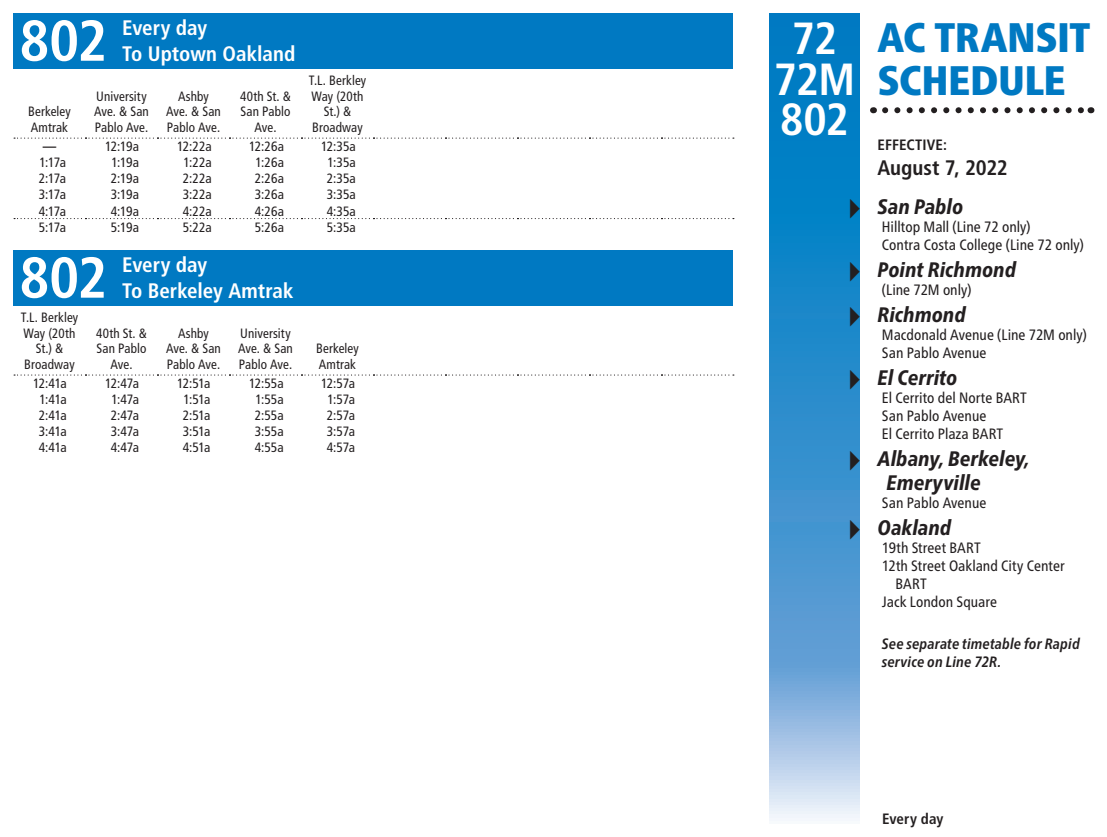
<style>
.page{position:relative;width:1107px;height:837px;background:#fff}
.page>*{position:absolute;margin:0;border:0;box-sizing:border-box;transform-origin:0 0}
.t1{font:700 condensed 57.6px "Frutiger LT Std";letter-spacing:-.015em;color:#fff}
.CoverLine4{font:700 condensed 45px "Frutiger LT Std";letter-spacing:-.03em;color:#fff}
.t2{font:900 condensed 41.25px/43.5px "Frutiger Neue LTW1 G";letter-spacing:-.005em;color:#0079c2}
.t3{font:italic 800 condensed 21px/24px "Frutiger Neue LTW1 G";color:#231f20;text-align:center}
.t4{font:700 condensed 21px/25.5px "Frutiger LT Std";color:#fff}
.t5{font:700 condensed 21px "Frutiger LT Std";letter-spacing:-.005em;color:#231f20}
.t6{font:condensed 15px/18px "Frutiger Neue LTW1 G";color:#231f20}
.t7{font:italic 700 condensed 15px/18px "Frutiger Neue LTW1 G";letter-spacing:.01em;color:#231f20}
.t8{font:700 condensed 15px "Frutiger LT Std";letter-spacing:.005em;color:#231f20}
.t9{font:condensed 13.5px/15.8px "Frutiger LT Std";color:#231f20;text-align:center}
.t10{font:700 condensed 13.5px "Frutiger LT Std";color:#231f20}
.s1{font-family:"Lucida Grande";font-weight:400;font-style:normal;font-stretch:normal;font-size:33px}
</style>
<div class="page">
<svg style="left:770px;top:14px;width:90px;height:807px;background:#3d95d0"></svg>
<svg style="left:885px;top:107px;width:199px;height:6px"></svg>
<div style="left:14px;top:14px;width:720px;height:55px;background:#0079c2"></div>
<svg style="left:14px;top:218px;width:720px;height:1px"></svg>
<svg style="left:14px;top:138px;width:720px;height:1px"></svg>
<div style="left:14px;top:250px;width:720px;height:56px;background:#0079c2"></div>
<svg style="left:14px;top:374px;width:720px;height:2px"></svg>
<h1 class="t1" style="left:20px;top:7px;width:89px">802</h1>
<h3 class="t4" style="left:122px;top:15px;width:175px">Every day<br>To Uptown Oakland</h3>
<p class="t9" style="left:28px;top:104px;width:44px;text-align:left">Berkeley<br>Amtrak</p>
<p class="t9" style="left:94px;top:88px;width:56px;text-align:left">University<br>Ave. &amp; San<br>Pablo Ave.</p>
<p class="t9" style="left:166px;top:88px;width:56px">Ashby<br>Ave. &amp; San<br>Pablo Ave.</p>
<p class="t9" style="left:240px;top:88px;width:52px">40th St. &amp;<br>San Pablo<br>Ave.</p>
<p class="t9" style="left:309px;top:72px;width:59px">T.L. Berkley<br>Way (20th<br>St.) &amp;<br>Broadway</p>
<p class="t10" style="left:43px;top:138px;width:15px">—</p>
<p class="t9" style="left:105px;top:139px;width:35px">12:19a</p>
<p class="t9" style="left:177px;top:139px;width:36px">12:22a</p>
<p class="t9" style="left:249px;top:139px;width:36px">12:26a</p>
<p class="t9" style="left:321px;top:139px;width:36px">12:35a</p>
<p class="t9" style="left:39px;top:155px;width:28px">1:17a</p>
<p class="t9" style="left:111px;top:155px;width:29px">1:19a</p>
<p class="t9" style="left:183px;top:155px;width:30px">1:22a</p>
<p class="t9" style="left:255px;top:155px;width:30px">1:26a</p>
<p class="t9" style="left:327px;top:155px;width:30px">1:35a</p>
<p class="t9" style="left:39px;top:171px;width:29px">2:17a</p>
<p class="t9" style="left:111px;top:171px;width:30px">2:19a</p>
<p class="t9" style="left:183px;top:171px;width:30px">2:22a</p>
<p class="t9" style="left:255px;top:171px;width:30px">2:26a</p>
<p class="t9" style="left:327px;top:171px;width:30px">2:35a</p>
<p class="t9" style="left:39px;top:187px;width:29px">3:17a</p>
<p class="t9" style="left:111px;top:187px;width:30px">3:19a</p>
<p class="t9" style="left:183px;top:187px;width:30px">3:22a</p>
<p class="t9" style="left:255px;top:187px;width:31px">3:26a</p>
<p class="t9" style="left:327px;top:187px;width:30px">3:35a</p>
<p class="t9" style="left:39px;top:203px;width:29px">4:17a</p>
<p class="t9" style="left:111px;top:203px;width:30px">4:19a</p>
<p class="t9" style="left:183px;top:203px;width:31px">4:22a</p>
<p class="t9" style="left:255px;top:203px;width:31px">4:26a</p>
<p class="t9" style="left:327px;top:203px;width:31px">4:35a</p>
<p class="t9" style="left:39px;top:219px;width:29px">5:17a</p>
<p class="t9" style="left:111px;top:219px;width:30px">5:19a</p>
<p class="t9" style="left:183px;top:219px;width:30px">5:22a</p>
<p class="t9" style="left:255px;top:219px;width:31px">5:26a</p>
<p class="t9" style="left:327px;top:219px;width:30px">5:35a</p>
<h1 class="t1" style="left:20px;top:244px;width:89px">802</h1>
<h3 class="t4" style="left:122px;top:252px;width:173px">Every day<br>To Berkeley Amtrak</h3>
<p class="t9" style="left:21px;top:309px;width:59px">T.L. Berkley<br>Way (20th<br>St.) &amp;<br>Broadway</p>
<p class="t9" style="left:96px;top:325px;width:52px">40th St. &amp;<br>San Pablo<br>Ave.</p>
<p class="t9" style="left:166px;top:325px;width:56px">Ashby<br>Ave. &amp; San<br>Pablo Ave.</p>
<p class="t9" style="left:238px;top:325px;width:56px;text-align:left">University<br>Ave. &amp; San<br>Pablo Ave.</p>
<p class="t9" style="left:316px;top:341px;width:44px;text-align:left">Berkeley<br>Amtrak</p>
<p class="t9" style="left:33px;top:376px;width:35px">12:41a</p>
<p class="t9" style="left:105px;top:376px;width:35px">12:47a</p>
<p class="t9" style="left:177px;top:376px;width:35px">12:51a</p>
<p class="t9" style="left:249px;top:376px;width:36px">12:55a</p>
<p class="t9" style="left:321px;top:376px;width:35px">12:57a</p>
<p class="t9" style="left:39px;top:392px;width:29px">1:41a</p>
<p class="t9" style="left:111px;top:392px;width:29px">1:47a</p>
<p class="t9" style="left:183px;top:392px;width:29px">1:51a</p>
<p class="t9" style="left:255px;top:392px;width:30px">1:55a</p>
<p class="t9" style="left:327px;top:392px;width:29px">1:57a</p>
<p class="t9" style="left:39px;top:408px;width:29px">2:41a</p>
<p class="t9" style="left:111px;top:408px;width:30px">2:47a</p>
<p class="t9" style="left:183px;top:408px;width:29px">2:51a</p>
<p class="t9" style="left:255px;top:408px;width:30px">2:55a</p>
<p class="t9" style="left:327px;top:408px;width:30px">2:57a</p>
<p class="t9" style="left:39px;top:424px;width:29px">3:41a</p>
<p class="t9" style="left:111px;top:424px;width:30px">3:47a</p>
<p class="t9" style="left:183px;top:424px;width:29px">3:51a</p>
<p class="t9" style="left:255px;top:424px;width:30px">3:55a</p>
<p class="t9" style="left:327px;top:424px;width:30px">3:57a</p>
<p class="t9" style="left:39px;top:440px;width:30px">4:41a</p>
<p class="t9" style="left:111px;top:440px;width:30px">4:47a</p>
<p class="t9" style="left:183px;top:440px;width:29px">4:51a</p>
<p class="t9" style="left:255px;top:440px;width:30px">4:55a</p>
<p class="t9" style="left:327px;top:440px;width:30px">4:57a</p>
<p class="CoverLine4" style="left:792px;top:12px;width:47px">72</p>
<p class="CoverLine4" style="left:774px;top:52px;width:83px">72M</p>
<p class="CoverLine4" style="left:780px;top:93px;width:70px">802</p>
<h3 class="t2" style="left:878px;top:12px;width:214px">AC TRANSIT<br>SCHEDULE</h3>
<p class="t8" style="left:878px;top:136px;width:71px">EFFECTIVE:</p>
<h3 class="t5" style="left:878px;top:155px;width:132px">August 7, 2022</h3>
<p class="t3" style="left:844px;top:193px;width:120px"><span class="s1">▸</span> San Pablo</p>
<p class="t6" style="left:882px;top:217px;width:203px">Hilltop Mall (Line 72 only)<br>Contra Costa College (Line 72 only)</p>
<p class="t3" style="left:844px;top:256px;width:173px"><span class="s1">▸</span> Point Richmond</p>
<p class="t6" style="left:882px;top:280px;width:91px">(Line 72M only)</p>
<p class="t3" style="left:844px;top:301px;width:123px"><span class="s1">▸</span> Richmond</p>
<p class="t6" style="left:882px;top:325px;width:206px">Macdonald Avenue (Line 72M only)<br>San Pablo Avenue</p>
<p class="t3" style="left:844px;top:364px;width:114px"><span class="s1">▸</span> El Cerrito</p>
<p class="t6" style="left:882px;top:388px;width:146px">El Cerrito del Norte BART<br>San Pablo Avenue<br>El Cerrito Plaza BART</p>
<p class="t3" style="left:844px;top:445px;width:187px"><span class="s1">▸</span> Albany, Berkeley,<br>Emeryville</p>
<p class="t6" style="left:882px;top:493px;width:106px">San Pablo Avenue</p>
<p class="t3" style="left:844px;top:514px;width:108px"><span class="s1">▸</span> Oakland</p>
<p class="t6" style="left:882px;top:538px;width:100px">19th Street BART</p>
<p class="t6" style="left:882px;top:556px;width:184px">12th Street Oakland City Center</p>
<p class="t6" style="left:895px;top:574px;width:33px">BART</p>
<p class="t6" style="left:882px;top:592px;width:117px">Jack London Square</p>
<p class="t7" style="left:882px;top:634px;width:199px">See separate timetable for Rapid service on Line 72R.</p>
<p class="t8" style="left:882px;top:809px;width:63px">Every day</p>
</div>
